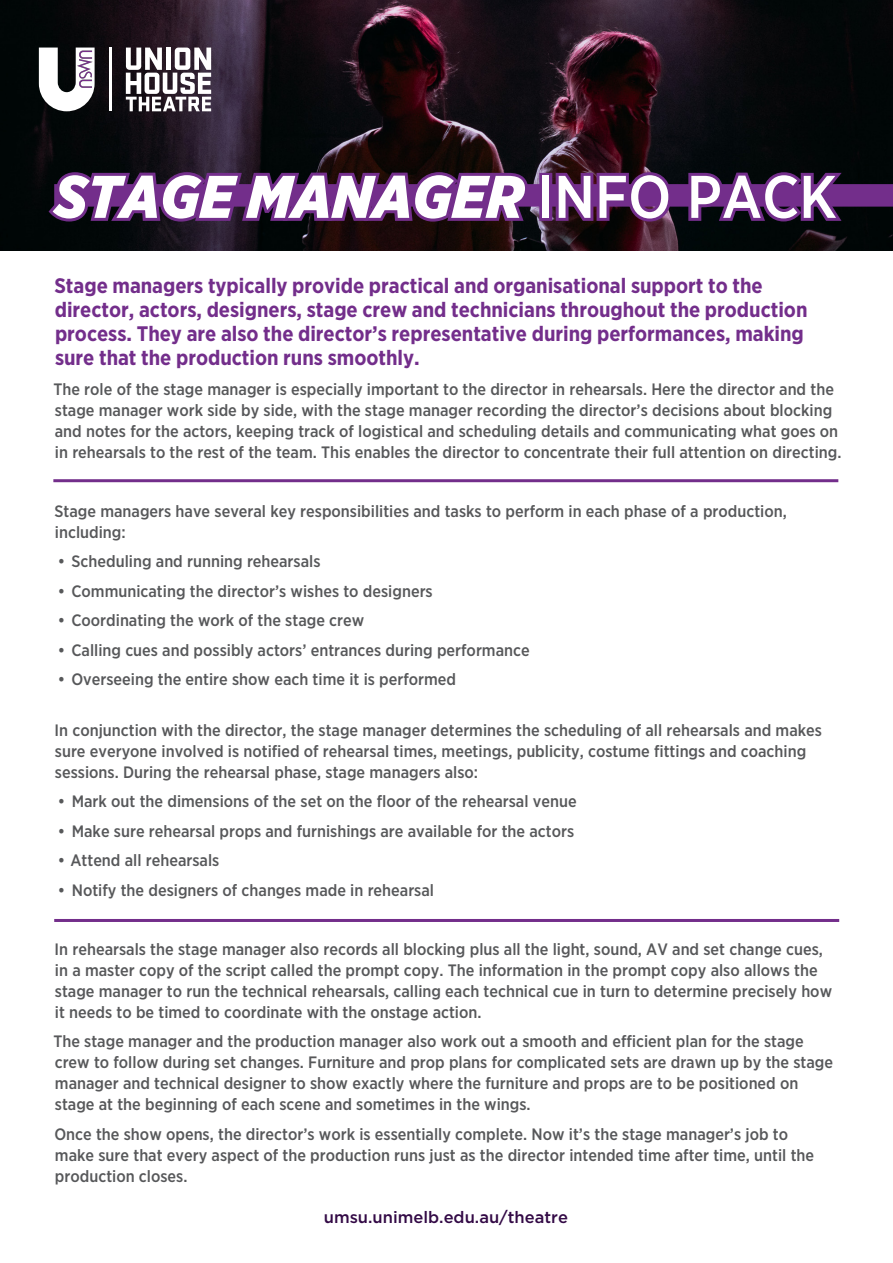
<style>
.page{position:relative;width:893px;height:1263px;background:#fff}
.page>*{position:absolute;margin:0;border:0;box-sizing:border-box;transform-origin:0 0}
.t1{font:italic 900 60px "Gotham Narrow";color:#fff}
.Body{font:700 21px/24px "Gotham Narrow";color:#732e8b}
.Body-2{font:500 16.5px/21px "Gotham Narrow";color:#57585a}
.Body-3{font:500 16.5px "Gotham";color:#330a46}
.s1{font-weight:500;font-style:normal}
</style>
<div class="page">
<img style="left:0;top:0;width:893px;height:250px">
<hr style="left:110px;top:48px;width:2px;height:63px;background:#fff">
<svg style="left:126px;top:48px;width:85px;height:63px"></svg>
<svg style="left:39px;top:48px;width:56px;height:63px"></svg>
<hr style="left:53px;top:479px;width:785px;height:3px;background:#732e8b">
<hr style="left:54px;top:919px;width:785px;height:3px;background:#732e8b">
<div style="left:54px;top:184px;width:839px;height:23px;background:#732e8b"></div>
<svg style="left:45px;top:166px;width:487px;height:60px"></svg>
<div style="left:539px;top:173px;width:13px;height:48px;border:6px solid #732e8b"></div>
<svg style="left:553px;top:169px;width:121px;height:56px"></svg>
<svg style="left:685px;top:167px;width:163px;height:59px"></svg>
<p class="t1" style="left:54px;top:157px;width:784px">STAGE MANAGER <span class="s1">INFO PACK</span></p>
<p class="Body" style="left:54px;top:274px;width:755px">Stage managers typically provide practical and organisational support to the director, actors, designers, stage crew and technicians throughout the production process. They are also the director’s representative during performances, making sure that the production runs smoothly.</p>
<p class="Body-2" style="left:53px;top:378px;width:790px">The role of the stage manager is especially important to the director in rehearsals. Here the director and the stage manager work side by side, with the stage manager recording the director’s decisions about blocking and notes for the actors, keeping track of logistical and scheduling details and communicating what goes on in rehearsals to the rest of the team. This enables the director to concentrate their full attention on directing.</p>
<p class="Body-2" style="left:55px;top:500px;width:734px">Stage managers have several key responsibilities and tasks to perform in each phase of a production, including:</p>
<p class="Body-2" style="left:58px;top:551px;width:264px">• Scheduling and running rehearsals</p>
<p class="Body-2" style="left:58px;top:580px;width:376px">• Communicating the director’s wishes to designers</p>
<p class="Body-2" style="left:58px;top:610px;width:308px">• Coordinating the work of the stage crew</p>
<p class="Body-2" style="left:58px;top:639px;width:473px">• Calling cues and possibly actors’ entrances during performance</p>
<p class="Body-2" style="left:58px;top:669px;width:400px">• Overseeing the entire show each time it is performed</p>
<p class="Body-2" style="left:55px;top:719px;width:769px">In conjunction with the director, the stage manager determines the scheduling of all rehearsals and makes sure everyone involved is notified of rehearsal times, meetings, publicity, costume fittings and coaching sessions. During the rehearsal phase, stage managers also:</p>
<p class="Body-2" style="left:58px;top:791px;width:520px">• Mark out the dimensions of the set on the floor of the rehearsal venue</p>
<p class="Body-2" style="left:58px;top:820px;width:518px">• Make sure rehearsal props and furnishings are available for the actors</p>
<p class="Body-2" style="left:58px;top:850px;width:163px">• Attend all rehearsals</p>
<p class="Body-2" style="left:58px;top:879px;width:378px">• Notify the designers of changes made in rehearsal</p>
<p class="Body-2" style="left:55px;top:938px;width:779px">In rehearsals the stage manager also records all blocking plus all the light, sound, AV and set change cues, in a master copy of the script called the prompt copy. The information in the prompt copy also allows the stage manager to run the technical rehearsals, calling each technical cue in turn to determine precisely how it needs to be timed to coordinate with the onstage action.</p>
<p class="Body-2" style="left:53px;top:1031px;width:781px">The stage manager and the production manager also work out a smooth and efficient plan for the stage crew to follow during set changes. Furniture and prop plans for complicated sets are drawn up by the stage manager and technical designer to show exactly where the furniture and props are to be positioned on stage at the beginning of each scene and sometimes in the wings.</p>
<p class="Body-2" style="left:54px;top:1123px;width:761px">Once the show opens, the director’s work is essentially complete. Now it’s the stage manager’s job to make sure that every aspect of the production runs just as the director intended time after time, until the production closes.</p>
<p class="Body-3" style="left:324px;top:1207px;width:246px">umsu.unimelb.edu.au/theatre</p>
</div>
